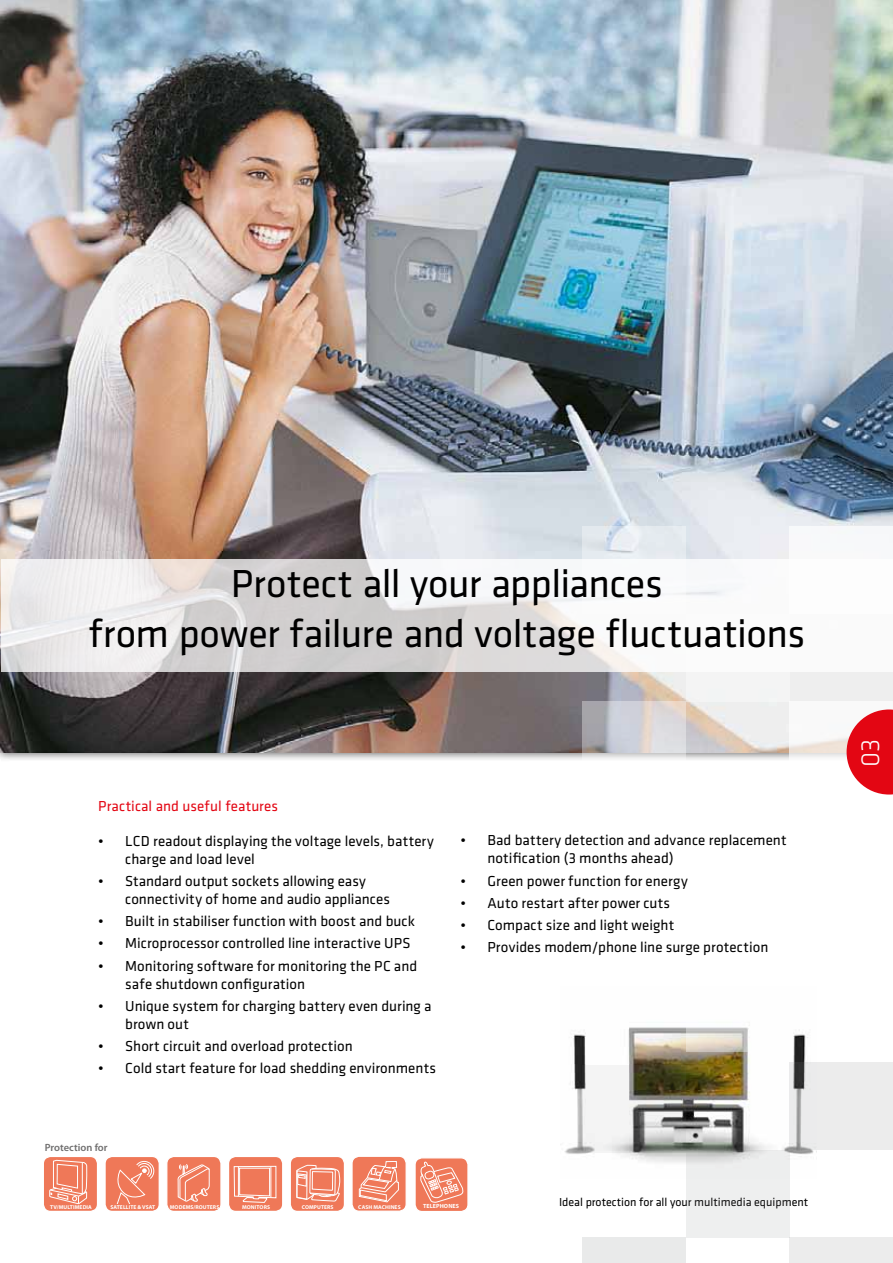
<style>
.page{position:relative;width:893px;height:1263px;background:#fff}
.page>*{position:absolute;margin:0;border:0;box-sizing:border-box;transform-origin:0 0}
.t1{font:40.5px/49.5px "Klavika";letter-spacing:-.01em;color:#000;text-align:center}
.t2{font:300 27px "Klavika";color:#fff}
.t3{font:15px/18px "Klavika";letter-spacing:.005em;color:#000}
.t4{font:15px "Klavika";letter-spacing:.005em;color:#e30613}
.t5{font:12px "Klavika";color:#000}
.t6{font:600 10.5px "Myriad Pro";color:#706f6f}
.t7{font:700 6px "Myriad Pro";letter-spacing:.015em;color:#fff}
.t8{font:700 5.55px "Myriad Pro";letter-spacing:.01em;color:#fff}
</style>
<div class="page">
<img style="left:1px;top:0;width:892px;height:752px">
<svg style="left:1px;top:559px;width:892px;height:113px"></svg>
<img style="left:564px;top:1027px;width:250px;height:152px">
<div style="left:789px;top:526px;width:104px;height:88px;background:#fff"></div>
<div style="left:685px;top:614px;width:104px;height:87px;background:#fff"></div>
<svg style="left:582px;top:526px;width:103px;height:88px"></svg>
<svg style="left:685px;top:1150px;width:104px;height:87px;background:#eaebeb"></svg>
<svg style="left:582px;top:701px;width:103px;height:58px;background:#cbcacd"></svg>
<svg style="left:685px;top:1025px;width:104px;height:27px"></svg>
<div style="left:582px;top:1237px;width:103px;height:26px;background:#e9eaea"></div>
<div style="left:789px;top:701px;width:104px;height:88px;background:#fff"></div>
<svg style="left:789px;top:1062px;width:104px;height:88px;background:#e3e3e3"></svg>
<svg style="left:582px;top:1065px;width:103px;height:87px"></svg>
<div style="left:789px;top:1237px;width:104px;height:26px;background:#ececec"></div>
<svg style="left:847px;top:709px;width:46px;height:85px"></svg>
<div style="left:167px;top:1156px;width:54px;height:55px;background:#ef7858;border-radius:7px"></div>
<div style="left:166px;top:1156px;width:56px;height:56px;border:1px solid #fff;border-radius:7px"></div>
<svg style="left:177px;top:1164px;width:33px;height:38px"></svg>
<div style="left:229px;top:1156px;width:54px;height:55px;background:#ef7858;border-radius:7px"></div>
<div style="left:228px;top:1156px;width:55px;height:56px;border:1px solid #fff;border-radius:7px"></div>
<svg style="left:233px;top:1165px;width:44px;height:38px"></svg>
<div style="left:290px;top:1156px;width:54px;height:55px;background:#ef7858;border-radius:7px"></div>
<div style="left:290px;top:1156px;width:55px;height:56px;border:1px solid #fff;border-radius:7px"></div>
<svg style="left:296px;top:1164px;width:44px;height:37px"></svg>
<div style="left:352px;top:1156px;width:54px;height:55px;background:#ef7858;border-radius:7px"></div>
<div style="left:351px;top:1155px;width:56px;height:57px;border:1px solid #fff;border-radius:7px"></div>
<svg style="left:358px;top:1161px;width:41px;height:42px"></svg>
<div style="left:43px;top:1156px;width:55px;height:55px;background:#ef7858;border-radius:7px"></div>
<div style="left:43px;top:1156px;width:55px;height:56px;border:1px solid #fff;border-radius:7px"></div>
<svg style="left:49px;top:1159px;width:39px;height:46px"></svg>
<div style="left:105px;top:1156px;width:54px;height:55px;background:#ef7858;border-radius:7px"></div>
<div style="left:104px;top:1156px;width:56px;height:56px;border:1px solid #fff;border-radius:7px"></div>
<svg style="left:117px;top:1161px;width:38px;height:42px"></svg>
<div style="left:415px;top:1158px;width:53px;height:53px;background:#ef7858;border-radius:7px"></div>
<div style="left:414px;top:1157px;width:55px;height:55px;border:1px solid #fff;border-radius:7px"></div>
<svg style="left:420px;top:1161px;width:44px;height:42px"></svg>
<h1 class="t1" style="left:88px;top:558px;width:718px">Protect all your appliances<br>from power failure and voltage fluctuations</h1>
<p class="t4" style="left:98px;top:796px;width:181px">Practical and useful features</p>
<p class="t3" style="left:125px;top:831px;width:310px;text-indent:-27px">• LCD readout displaying the voltage levels, battery charge and load level</p>
<p class="t3" style="left:125px;top:871px;width:266px;text-indent:-27px">• Standard output sockets allowing easy connectivity of home and audio appliances</p>
<p class="t3" style="left:98px;top:911px;width:318px">• Built in stabiliser function with boost and buck</p>
<p class="t3" style="left:98px;top:934px;width:314px">• Microprocessor controlled line interactive UPS</p>
<p class="t3" style="left:125px;top:956px;width:293px;text-indent:-27px">• Monitoring software for monitoring the PC and safe shutdown configuration</p>
<p class="t3" style="left:125px;top:996px;width:308px;text-indent:-27px">• Unique system for charging battery even during a brown out</p>
<p class="t3" style="left:98px;top:1036px;width:256px">• Short circuit and overload protection</p>
<p class="t3" style="left:98px;top:1059px;width:339px">• Cold start feature for load shedding environments</p>
<p class="t3" style="left:487px;top:831px;width:301px;text-indent:-27px">• Bad battery detection and advance replacement notification (3 months ahead)</p>
<p class="t3" style="left:460px;top:871px;width:229px">• Green power function for energy</p>
<p class="t3" style="left:460px;top:893px;width:211px">• Auto restart after power cuts</p>
<p class="t3" style="left:460px;top:916px;width:215px">• Compact size and light weight</p>
<p class="t3" style="left:460px;top:938px;width:309px">• Provides modem/phone line surge protection</p>
<p class="t6" style="left:45px;top:1141px;width:64px">Protection for</p>
<p class="t8" style="left:50px;top:1203px;width:43px">TV/MULTIMEDIA</p>
<p class="t8" style="left:110px;top:1203px;width:46px">SATELLITE &amp; VSAT</p>
<p class="t7" style="left:423px;top:1202px;width:37px">TELEPHONES</p>
<p class="t8" style="left:170px;top:1203px;width:51px">MODEMS/ROUTERS</p>
<p class="t8" style="left:242px;top:1203px;width:30px">MONITORS</p>
<p class="t8" style="left:302px;top:1203px;width:33px">COMPUTERS</p>
<p class="t8" style="left:358px;top:1203px;width:44px">CASH MACHINES</p>
<p class="t5" style="left:559px;top:1194px;width:251px">Ideal protection for all your multimedia equipment</p>
<h2 class="t2" style="left:854px;top:766px;width:30px;rotate:-90deg">03</h2>
</div>
